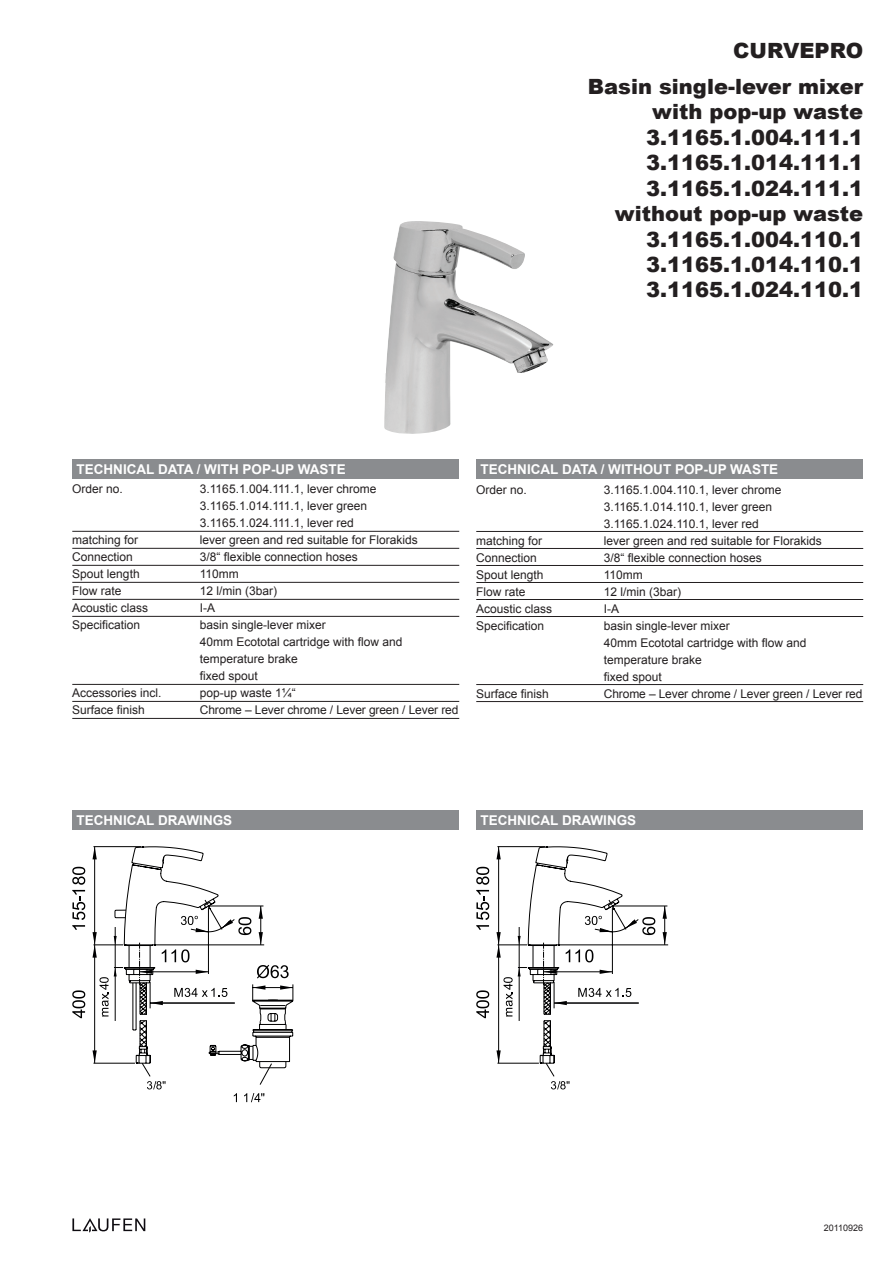
<style>
.page{position:relative;width:893px;height:1263px;background:#fff}
.page>*{position:absolute;margin:0;border:0;box-sizing:border-box;transform-origin:0 0}
.t1{font:900 21px/25.3px "Arial";color:#231f20;text-align:right}
.t2{font:700 13.5px "Arial";color:#fff}
.t3{font:12px/17px "Arial";color:#231f20}
.t4{font:9px "Arial";color:#231f20}
</style>
<div class="page">
<div style="left:72px;top:459px;width:387px;height:19px;background:#8a8c8f"></div>
<div style="left:476px;top:459px;width:387px;height:19px;background:#8a8c8f"></div>
<div style="left:72px;top:810px;width:387px;height:19px;background:#8a8c8f"></div>
<div style="left:476px;top:810px;width:387px;height:19px;background:#8a8c8f"></div>
<svg style="left:72px;top:1218px;width:73px;height:15px"></svg>
<hr style="left:72px;top:531px;width:387px;height:1px;background:#231f20">
<hr style="left:72px;top:548px;width:387px;height:1px;background:#231f20">
<hr style="left:72px;top:565px;width:387px;height:1px;background:#231f20">
<hr style="left:72px;top:582px;width:387px;height:1px;background:#231f20">
<hr style="left:72px;top:599px;width:387px;height:1px;background:#231f20">
<hr style="left:72px;top:616px;width:387px;height:1px;background:#231f20">
<hr style="left:72px;top:684px;width:387px;height:1px;background:#231f20">
<hr style="left:72px;top:701px;width:387px;height:1px;background:#231f20">
<hr style="left:72px;top:718px;width:387px;height:1px;background:#231f20">
<hr style="left:476px;top:531px;width:387px;height:1px;background:#231f20">
<hr style="left:476px;top:548px;width:387px;height:1px;background:#231f20">
<hr style="left:476px;top:565px;width:387px;height:1px;background:#231f20">
<hr style="left:476px;top:582px;width:387px;height:1px;background:#231f20">
<hr style="left:476px;top:599px;width:387px;height:1px;background:#231f20">
<hr style="left:476px;top:616px;width:387px;height:1px;background:#231f20">
<hr style="left:476px;top:684px;width:387px;height:1px;background:#231f20">
<hr style="left:476px;top:701px;width:387px;height:1px;background:#231f20">
<img style="left:384px;top:221px;width:170px;height:213px">
<svg style="left:72px;top:867px;width:13px;height:63px"></svg>
<svg style="left:72px;top:990px;width:13px;height:28px"></svg>
<svg style="left:93px;top:846px;width:201px;height:256px"></svg>
<svg style="left:476px;top:990px;width:13px;height:28px"></svg>
<svg style="left:476px;top:867px;width:13px;height:63px"></svg>
<svg style="left:496px;top:846px;width:172px;height:243px"></svg>
<h1 class="t1" style="left:588px;top:31px;width:277px;line-height:36.2px">CURVEPRO<br>Basin single-lever mixer</h1>
<h1 class="t1" style="left:615px;top:98px;width:250px">with pop-up waste<br>3.1165.1.004.111.1<br>3.1165.1.014.111.1<br>3.1165.1.024.111.1 without pop-up waste<br>3.1165.1.004.110.1<br>3.1165.1.014.110.1<br>3.1165.1.024.110.1</h1>
<p class="t2" style="left:77px;top:460px;width:271px">TECHNICAL DATA / WITH POP-UP WASTE</p>
<p class="t2" style="left:480px;top:460px;width:299px">TECHNICAL DATA / WITHOUT POP-UP WASTE</p>
<p class="t3" style="left:72px;top:481px;width:52px">Order no.</p>
<p class="t3" style="left:200px;top:481px;width:178px">3.1165.1.004.111.1, lever chrome<br>3.1165.1.014.111.1, lever green<br>3.1165.1.024.111.1, lever red</p>
<p class="t3" style="left:72px;top:532px;width:68px">matching for</p>
<p class="t3" style="left:200px;top:532px;width:220px">lever green and red suitable for Florakids</p>
<p class="t3" style="left:72px;top:549px;width:62px">Connection</p>
<p class="t3" style="left:200px;top:549px;width:160px">3/8“ flexible connection hoses</p>
<p class="t3" style="left:72px;top:566px;width:69px">Spout length</p>
<p class="t3" style="left:200px;top:566px;width:41px">110mm</p>
<p class="t3" style="left:72px;top:583px;width:51px">Flow rate</p>
<p class="t3" style="left:200px;top:583px;width:79px">12 l/min (3bar)</p>
<p class="t3" style="left:72px;top:600px;width:78px">Acoustic class</p>
<p class="t3" style="left:200px;top:600px;width:17px">I-A</p>
<p class="t3" style="left:72px;top:617px;width:70px">Specification</p>
<p class="t3" style="left:200px;top:617px;width:204px">basin single-lever mixer<br>40mm Ecototal cartridge with flow and temperature brake<br>fixed spout</p>
<p class="t3" style="left:72px;top:685px;width:91px">Accessories incl.</p>
<p class="t3" style="left:200px;top:685px;width:98px">pop-up waste 1¼“</p>
<p class="t3" style="left:72px;top:702px;width:74px">Surface finish</p>
<p class="t3" style="left:200px;top:702px;width:260px">Chrome – Lever chrome / Lever green / Lever red</p>
<p class="t3" style="left:476px;top:481px;width:52px">Order no.</p>
<p class="t3" style="left:604px;top:481px;width:179px">3.1165.1.004.110.1, lever chrome<br>3.1165.1.014.110.1, lever green<br>3.1165.1.024.110.1, lever red</p>
<p class="t3" style="left:476px;top:532px;width:68px">matching for</p>
<p class="t3" style="left:604px;top:532px;width:220px">lever green and red suitable for Florakids</p>
<p class="t3" style="left:476px;top:549px;width:62px">Connection</p>
<p class="t3" style="left:604px;top:549px;width:160px">3/8“ flexible connection hoses</p>
<p class="t3" style="left:476px;top:566px;width:69px">Spout length</p>
<p class="t3" style="left:604px;top:566px;width:41px">110mm</p>
<p class="t3" style="left:476px;top:583px;width:51px">Flow rate</p>
<p class="t3" style="left:604px;top:583px;width:79px">12 l/min (3bar)</p>
<p class="t3" style="left:476px;top:600px;width:78px">Acoustic class</p>
<p class="t3" style="left:604px;top:600px;width:17px">I-A</p>
<p class="t3" style="left:476px;top:617px;width:70px">Specification</p>
<p class="t3" style="left:604px;top:617px;width:204px">basin single-lever mixer<br>40mm Ecototal cartridge with flow and temperature brake<br>fixed spout</p>
<p class="t3" style="left:476px;top:685px;width:74px">Surface finish</p>
<p class="t3" style="left:604px;top:685px;width:260px">Chrome – Lever chrome / Lever green / Lever red</p>
<p class="t2" style="left:77px;top:811px;width:157px">TECHNICAL DRAWINGS</p>
<p class="t2" style="left:480px;top:811px;width:157px">TECHNICAL DRAWINGS</p>
<p class="t4" style="left:824px;top:1222px;width:41px">20110926</p>
</div>
